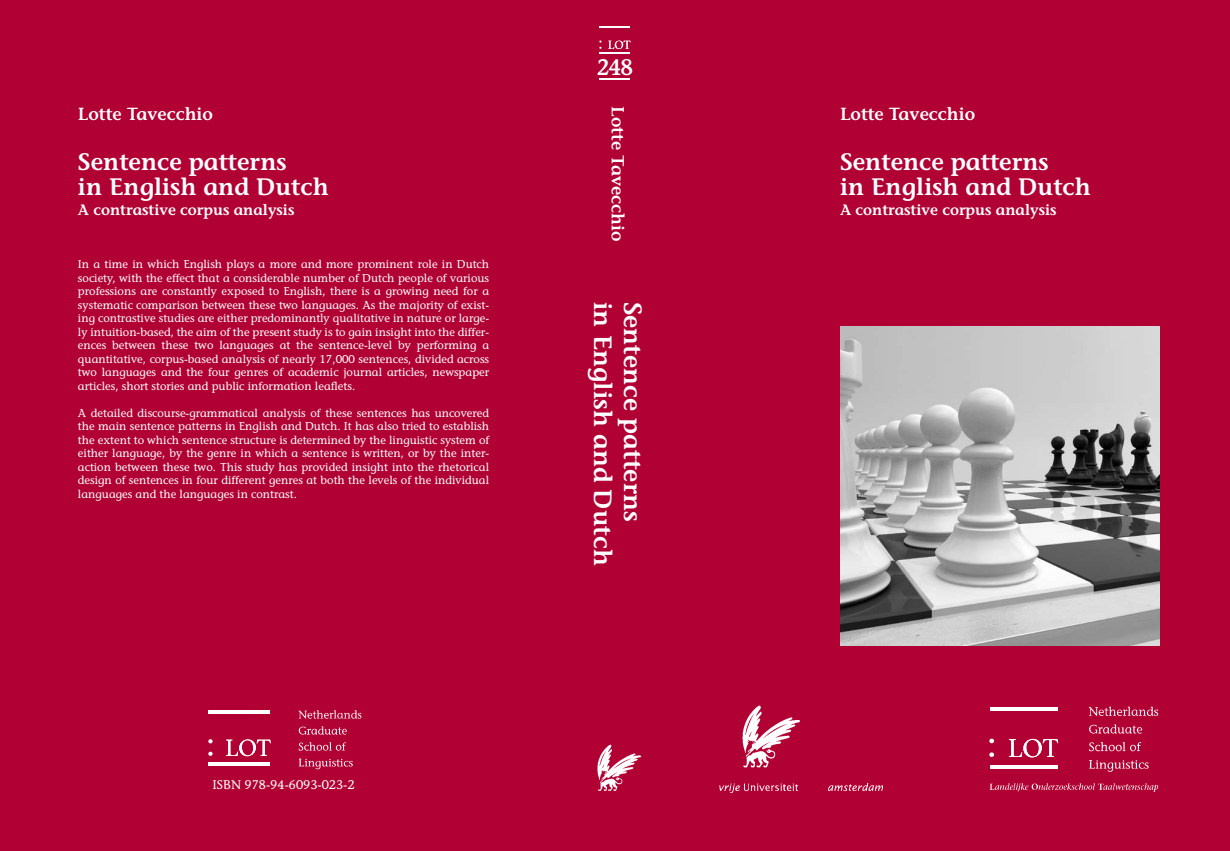
<style>
.page{position:relative;width:1230px;height:851px;background:#fff}
.page>*{position:absolute;margin:0;border:0;box-sizing:border-box;transform-origin:0 0}
.t1{font:600 25px "Stone Informal";color:#fff}
.t2{font:600 23.75px/25px "Stone Informal";color:#fff}
.t3{font:600 22.5px "Stone Informal";color:#fff;scale:.93 1}
.t4{font:600 17.5px "Stone Informal";color:#fff}
.t5{font:600 15px "Stone Informal";color:#fff}
.t6{font:12.5px "Stone Informal";color:#fff}
.t7{font:11.25px/13.5px "Stone Informal";color:#fff;text-align:justify}
</style>
<div class="page">
<div style="left:0;top:0;width:1230px;height:850px;background:#b10034"></div>
<img style="left:840px;top:326px;width:319px;height:319px">
<svg style="left:608px;top:41px;width:22px;height:8px"></svg>
<hr style="left:599px;top:26px;width:31px;height:2px;background:#fff">
<hr style="left:599px;top:52px;width:31px;height:2px;background:#fff">
<hr style="left:599px;top:78px;width:31px;height:2px;background:#fff">
<svg style="left:299px;top:758px;width:54px;height:11px"></svg>
<svg style="left:299px;top:742px;width:47px;height:8px"></svg>
<svg style="left:299px;top:726px;width:48px;height:8px"></svg>
<svg style="left:298px;top:710px;width:63px;height:8px"></svg>
<svg style="left:226px;top:739px;width:45px;height:17px"></svg>
<svg style="left:208px;top:739px;width:5px;height:16px"></svg>
<hr style="left:209px;top:710px;width:61px;height:3px;background:#fff">
<hr style="left:209px;top:762px;width:61px;height:4px;background:#fff">
<svg style="left:1089px;top:760px;width:59px;height:11px"></svg>
<svg style="left:1089px;top:742px;width:52px;height:9px"></svg>
<svg style="left:1089px;top:724px;width:53px;height:9px"></svg>
<svg style="left:1088px;top:706px;width:70px;height:10px"></svg>
<svg style="left:1009px;top:738px;width:49px;height:19px"></svg>
<svg style="left:989px;top:738px;width:5px;height:19px"></svg>
<hr style="left:989px;top:707px;width:68px;height:3px;background:#fff">
<svg style="left:990px;top:765px;width:67px;height:3px"></svg>
<svg style="left:989px;top:783px;width:169px;height:8px"></svg>
<img style="left:719px;top:705px;width:165px;height:88px">
<img style="left:597px;top:744px;width:45px;height:47px">
<h3 class="t4" style="left:78px;top:103px;width:137px">Lotte Tavecchio</h3>
<h2 class="t2" style="left:78px;top:149px;width:252px">Sentence patterns<br>in English and Dutch</h2>
<h3 class="t5" style="left:78px;top:200px;width:218px">A contrastive corpus analysis</h3>
<p class="t7" style="left:78px;top:257px;width:413px">In a time in which English plays a more and more prominent role in Dutch society, with the effect that a considerable number of Dutch people of various professions are constantly exposed to English, there is a growing need for a systematic comparison between these two languages. As the majority of exist&shy;ing contrastive studies are either predominantly qualitative in nature or large&shy;ly intuition-based, the aim of the present study is to gain insight into the differ&shy;ences between these two languages at the sentence-level by performing a quantitative, corpus-based analysis of nearly 17,000 sentences, divided across two languages and the four genres of academic journal articles, newspaper articles, short stories and public information leaflets.</p>
<p class="t7" style="left:78px;top:406px;width:413px">A detailed discourse-grammatical analysis of these sentences has uncovered the main sentence patterns in English and Dutch. It has also tried to establish the extent to which sentence structure is determined by the linguistic system of either language, by the genre in which a sentence is written, or by the inter&shy;action between these two. This study has provided insight into the rhetorical design of sentences in four different genres at both the levels of the individual languages and the languages in contrast.</p>
<p class="t6" style="left:212px;top:777px;width:143px">ISBN 978-94-6093-023-2</p>
<h3 class="t3" style="left:597px;top:53px;width:40px">248</h3>
<h3 class="t4" style="left:628px;top:106px;width:137px;rotate:90deg">Lotte Tavecchio</h3>
<h1 class="t1" style="left:618px;top:302px;width:265px;rotate:90deg">in English and Dutch</h1>
<h1 class="t1" style="left:648px;top:302px;width:221px;rotate:90deg">Sentence patterns</h1>
<h3 class="t4" style="left:840px;top:103px;width:137px">Lotte Tavecchio</h3>
<h2 class="t2" style="left:840px;top:149px;width:252px">Sentence patterns<br>in English and Dutch</h2>
<h3 class="t5" style="left:840px;top:200px;width:218px">A contrastive corpus analysis</h3>
</div>
